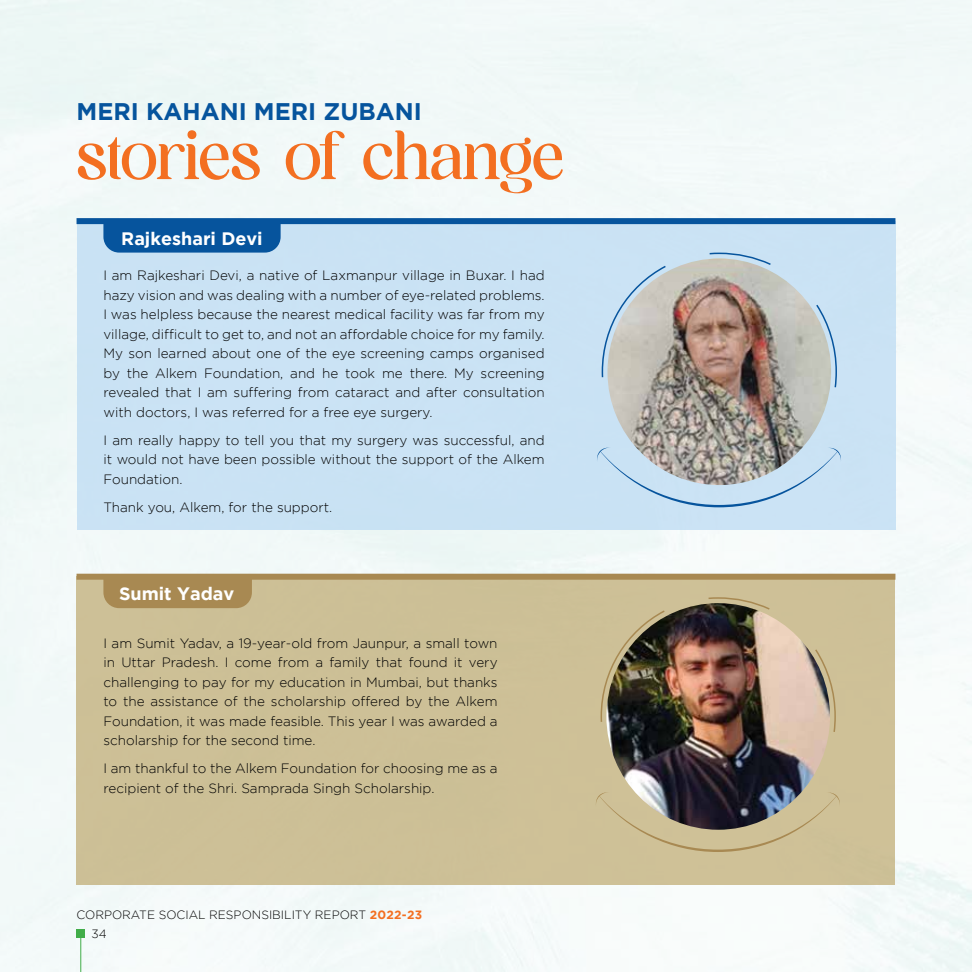
<style>
.page{position:relative;width:972px;height:972px;background:#f2f9f8}
.page>*{position:absolute;margin:0;border:0;box-sizing:border-box;transform-origin:0 0}
.t1{font:66.6px "esthetique";letter-spacing:-.005em;color:#f36f21}
.t2{font:700 24px "Gotham";color:#06549d}
.t3{font:700 18px "Gotham";color:#fff}
.t4{font:300 13.5px/19.5px "Gotham";color:#000;text-align:justify}
.t5{font:300 12px/19.5px "Gotham";color:#000}
.s1{font-weight:700;color:#f36f21}
</style>
<div class="page">
<div style="left:77px;top:577px;width:818px;height:308px;background:#cdc097"></div>
<div style="left:77px;top:574px;width:818px;height:6px;background:#a88952"></div>
<div style="left:103px;top:580px;width:149px;height:28px;background:#a88952"></div>
<img style="left:606px;top:603px;width:223px;height:189px">
<img style="left:600px;top:609px;width:66px;height:114px">
<svg style="left:707px;top:597px;width:64px;height:14px"></svg>
<svg style="left:814px;top:648px;width:22px;height:86px"></svg>
<svg style="left:596px;top:792px;width:244px;height:60px"></svg>
<div style="left:77px;top:221px;width:818px;height:308px;background:#cae2f4"></div>
<div style="left:77px;top:218px;width:818px;height:6px;background:#06549d"></div>
<div style="left:103px;top:224px;width:178px;height:29px;background:#06549d"></div>
<img style="left:607px;top:259px;width:223px;height:188px">
<svg style="left:601px;top:264px;width:66px;height:115px"></svg>
<svg style="left:708px;top:252px;width:64px;height:14px"></svg>
<svg style="left:815px;top:303px;width:22px;height:86px"></svg>
<svg style="left:597px;top:447px;width:244px;height:60px"></svg>
<hr style="left:80px;top:930px;width:1px;height:42px;background:#41ad49">
<div style="left:77px;top:930px;width:8px;height:8px;background:#41ad49"></div>
<h2 class="t2" style="left:77px;top:97px;width:347px">MERI KAHANI MERI ZUBANI</h2>
<h1 class="t1" style="left:77px;top:114px;width:489px">stories of change</h1>
<h3 class="t3" style="left:121px;top:228px;width:143px">Rajkeshari Devi</h3>
<p class="t4" style="left:103px;top:266px;width:443px">I am Rajkeshari Devi, a native of Laxmanpur village in Buxar. I had hazy vision and was dealing with a number of eye-related problems.<br>I was helpless because the nearest medical facility was far from my village, difficult to get to, and not an affordable choice for my family.<br>My son learned about one of the eye screening camps organised by the Alkem Foundation, and he took me there. My screening revealed that I am suffering from cataract and after consultation with doctors, I was referred for a free eye surgery.</p>
<p class="t4" style="left:103px;top:430px;width:443px">I am really happy to tell you that my surgery was successful, and it would not have been possible without the support of the Alkem Foundation.</p>
<p class="t4" style="left:103px;top:497px;width:230px">Thank you, Alkem, for the support.</p>
<h3 class="t3" style="left:119px;top:584px;width:117px">Sumit Yadav</h3>
<p class="t4" style="left:103px;top:633px;width:396px">I am Sumit Yadav, a 19-year-old from Jaunpur, a small town in Uttar Pradesh. I come from a family that found it very challenging to pay for my education in Mumbai, but thanks to the assistance of the scholarship offered by the Alkem Foundation, it was made feasible. This year I was awarded a scholarship for the second time.</p>
<p class="t4" style="left:103px;top:759px;width:396px">I am thankful to the Alkem Foundation for choosing me as a recipient of the Shri. Samprada Singh Scholarship.</p>
<p class="t5" style="left:91px;top:905px;width:332px;text-indent:-15px">CORPORATE SOCIAL RESPONSIBILITY REPORT <span class="s1">2022-23<br></span>34</p>
</div>
